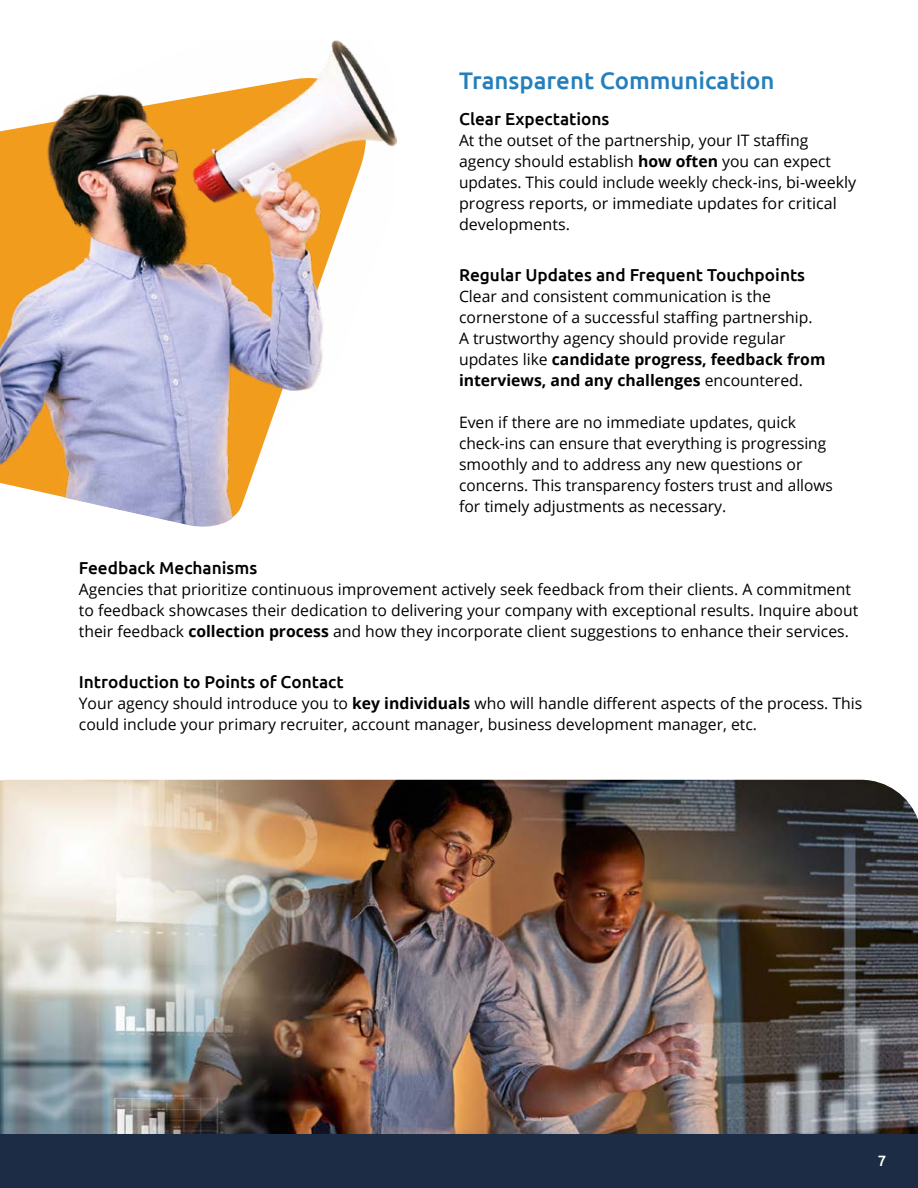
<style>
.page{position:relative;width:918px;height:1188px;background:#fff}
.page>*{position:absolute;margin:0;border:0;box-sizing:border-box;transform-origin:0 0}
.t1{font:500 24px "Ubuntu";color:#247fbc}
.t2{font:500 17.25px "Ubuntu";color:#000}
.t3{font:15.75px/21px "Open Sans";color:#000}
.t4{font:500 15px "Ubuntu";color:#fff}
.s1{font-weight:700}
</style>
<div class="page">
<img style="left:0;top:780px;width:918px;height:354px">
<div style="left:0;top:1134px;width:918px;height:54px;background:#1c2c45"></div>
<img style="left:0;top:40px;width:397px;height:487px">
<h1 class="t1" style="left:459px;top:65px;width:317px">Transparent Communication</h1>
<p class="t2" style="left:459px;top:108px;width:152px">Clear Expectations</p>
<p class="t3" style="left:459px;top:130px;width:399px">At the outset of the partnership, your IT staffing agency should establish <span class="s1">how often</span> you can expect updates. This could include weekly check-ins, bi-weekly progress reports, or immediate updates for critical developments.</p>
<p class="t2" style="left:459px;top:264px;width:348px">Regular Updates and Frequent Touchpoints</p>
<p class="t3" style="left:459px;top:286px;width:368px">Clear and consistent communication is the cornerstone of a successful staffing partnership.<br>A trustworthy agency should provide regular updates like <span class="s1">candidate progress, feedback from interviews, and any challenges</span> encountered.</p>
<p class="t3" style="left:459px;top:411px;width:375px">Even if there are no immediate updates, quick check-ins can ensure that everything is progressing smoothly and to address any new questions or concerns. This transparency fosters trust and allows for timely adjustments as necessary.</p>
<p class="t2" style="left:79px;top:557px;width:180px">Feedback Mechanisms</p>
<p class="t3" style="left:79px;top:579px;width:781px">Agencies that prioritize continuous improvement actively seek feedback from their clients. A commitment to feedback showcases their dedication to delivering your company with exceptional results. Inquire about their feedback <span class="s1">collection process</span> and how they incorporate client suggestions to enhance their services.</p>
<p class="t2" style="left:79px;top:671px;width:266px">Introduction to Points of Contact</p>
<p class="t3" style="left:79px;top:693px;width:785px">Your agency should introduce you to <span class="s1">key individuals</span> who will handle different aspects of the process. This could include your primary recruiter, account manager, business development manager, etc.</p>
<p class="t4" style="left:878px;top:1152px;width:10px">7</p>
</div>
